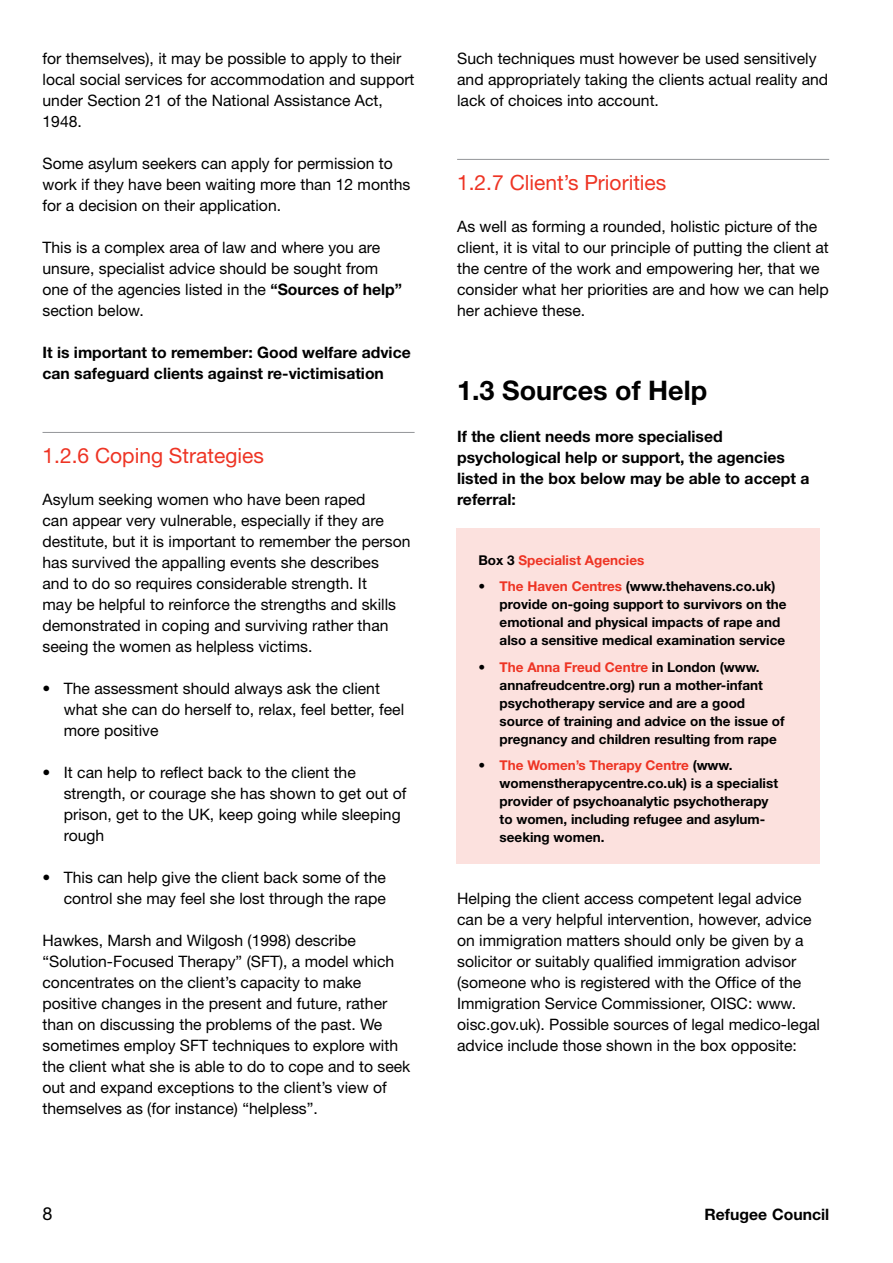
<style>
.page{position:relative;width:893px;height:1263px;background:#fff}
.page>*{position:absolute;margin:0;border:0;box-sizing:border-box;transform-origin:0 0}
.t1{font:700 27px "Helvetica Neue";color:#000}
.t2{font:21px "Helvetica Neue";color:#ee3424}
.t3{font:18px "Helvetica Neue";color:#000}
.t4{font:15.75px/21px "Helvetica Neue";color:#000}
.t5{font:700 15.75px/21px "Helvetica Neue";color:#000}
.t6{font:700 13.5px/18px "Helvetica Neue";color:#000}
.t7{font:700 13.5px "Helvetica Neue";color:#ee3424}
.s1{font-weight:700}
.s2{color:#000}
.s3{color:#ee3424}
</style>
<div class="page">
<div style="left:456px;top:528px;width:363px;height:336px;background:#fce1de"></div>
<hr style="left:43px;top:432px;width:372px;height:1px;background:#939598">
<hr style="left:457px;top:159px;width:372px;height:1px;background:#939598">
<p class="t4" style="left:43px;top:47px;width:374px">for themselves), it may be possible to apply to their local social services for accommodation and support under Section 21 of the National Assistance Act, 1948.</p>
<p class="t4" style="left:43px;top:152px;width:369px">Some asylum seekers can apply for permission to work if they have been waiting more than 12 months for a decision on their application.</p>
<p class="t4" style="left:43px;top:236px;width:361px">This is a complex area of law and where you are unsure, specialist advice should be sought from one of the agencies listed in the <span class="s1">“Sources of help” </span>section below.</p>
<p class="t5" style="left:43px;top:341px;width:370px">It is important to remember: Good welfare advice can safeguard clients against re-victimisation</p>
<h2 class="t2" style="left:43px;top:443px;width:223px">1.2.6 Coping Strategies</h2>
<p class="t4" style="left:43px;top:488px;width:369px">Asylum seeking women who have been raped<br>can appear very vulnerable, especially if they are destitute, but it is important to remember the person has survived the appalling events she describes<br>and to do so requires considerable strength. It<br>may be helpful to reinforce the strengths and skills demonstrated in coping and surviving rather than seeing the women as helpless victims.</p>
<p class="t4" style="left:64px;top:677px;width:342px;text-indent:-21px">• The assessment should always ask the client what she can do herself to, relax, feel better, feel more positive</p>
<p class="t4" style="left:64px;top:761px;width:344px;text-indent:-21px">• It can help to reflect back to the client the strength, or courage she has shown to get out of prison, get to the UK, keep going while sleeping rough</p>
<p class="t4" style="left:43px;top:866px;width:345px;text-align:right">• This can help give the client back some of the control she may feel she lost through the rape</p>
<p class="t4" style="left:43px;top:929px;width:369px">Hawkes, Marsh and Wilgosh (1998) describe “Solution-Focused Therapy” (SFT), a model which concentrates on the client’s capacity to make positive changes in the present and future, rather than on discussing the problems of the past. We sometimes employ SFT techniques to explore with the client what she is able to do to cope and to seek out and expand exceptions to the client’s view of themselves as (for instance) “helpless”.</p>
<p class="t4" style="left:457px;top:47px;width:373px">Such techniques must however be used sensitively and appropriately taking the clients actual reality and lack of choices into account.</p>
<h2 class="t2" style="left:457px;top:170px;width:211px">1.2.7 Client’s Priorities</h2>
<p class="t4" style="left:457px;top:215px;width:373px">As well as forming a rounded, holistic picture of the client, it is vital to our principle of putting the client at the centre of the work and empowering her, that we consider what her priorities are and how we can help her achieve these.</p>
<h1 class="t1" style="left:457px;top:373px;width:252px">1.3 Sources of Help</h1>
<p class="t5" style="left:457px;top:425px;width:354px">If the client needs more specialised psychological help or support, the agencies listed in the box below may be able to accept a referral:</p>
<p class="t7" style="left:478px;top:551px;width:167px"><span class="s2">Box 3</span> Specialist Agencies</p>
<p class="t6" style="left:500px;top:577px;width:289px;text-indent:-21px">• <span class="s3">The Haven Centres</span> (www.thehavens.co.uk) provide on-going support to survivors on the emotional and physical impacts of rape and also a sensitive medical examination service</p>
<p class="t6" style="left:500px;top:657px;width:286px;text-indent:-21px">• <span class="s3">The Anna Freud Centre</span> in London (www. annafreudcentre.org) run a mother-infant psychotherapy service and are a good source of training and advice on the issue of pregnancy and children resulting from rape</p>
<p class="t6" style="left:500px;top:756px;width:280px;text-indent:-21px">• <span class="s3">The Women’s Therapy Centre</span> (www. womenstherapycentre.co.uk) is a specialist provider of psychoanalytic psychotherapy to women, including refugee and asylum&shy;seeking women.</p>
<p class="t4" style="left:457px;top:887px;width:364px">Helping the client access competent legal advice can be a very helpful intervention, however, advice on immigration matters should only be given by a solicitor or suitably qualified immigration advisor (someone who is registered with the Office of the Immigration Service Commissioner, OISC: www. oisc.gov.uk). Possible sources of legal medico-legal advice include those shown in the box opposite:</p>
<p class="t3" style="left:43px;top:1203px;width:12px">8</p>
<p class="t5" style="left:704px;top:1204px;width:126px">Refugee Council</p>
</div>
